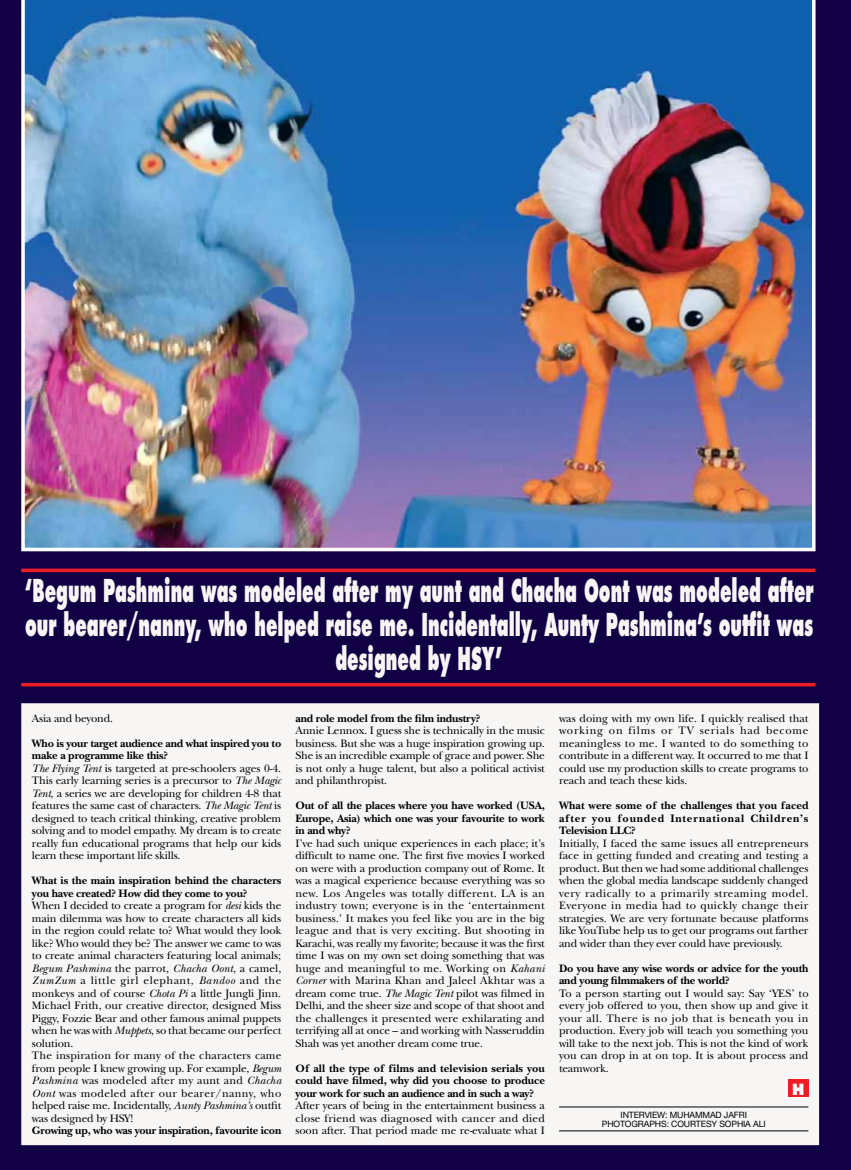
<style>
.page{position:relative;width:851px;height:1170px;background:#fff}
.page>*{position:absolute;margin:0;border:0;box-sizing:border-box;transform-origin:0 0}
.t1{font:800 30.62px/33.8px "Futura Std";color:#f7f6f5;text-align:center;scale:.54 1}
.t2{font:800 15px "Futura Std";color:#fff}
.t3{font:11.25px/12.5px "New Baskerville Std";letter-spacing:-.015em;color:#000;text-align:justify}
.t4{font:700 11.25px/12.5px "New Baskerville Std";letter-spacing:-.015em;color:#000;text-align:justify}
.t5{font:8.75px/8.8px "Helvetica Neue LT Std";letter-spacing:-.015em;color:#000;text-align:center}
.s1{font-weight:700}
.s2{font-style:italic}
</style>
<div class="page">
<div style="left:0;top:0;width:850px;height:1169px;background:#110043"></div>
<svg style="left:21px;top:568px;width:794px;height:4px;background:#cb1828"></svg>
<hr style="left:21px;top:683px;width:794px;height:3px;background:#ed1d24">
<div style="left:21px;top:703px;width:798px;height:441px;background:#f7f6f5"></div>
<hr style="left:559px;top:1106px;width:249px;height:1px;background:#000">
<hr style="left:559px;top:1130px;width:249px;height:1px;background:#000">
<img style="left:21px;top:0;width:794px;height:551px">
<div style="left:788px;top:1079px;width:20px;height:18px;background:#ed1d24"></div>
<h1 class="t1" style="left:24px;top:574px;width:1462px">‘Begum Pashmina was modeled after my aunt and Chacha Oont was modeled after our bearer/nanny, who helped raise me. Incidentally, Aunty Pashmina’s outfit was designed by HSY’</h1>
<p class="t3" style="left:32px;top:711px;width:83px">Asia and beyond.</p>
<p class="t3" style="left:32px;top:736px;width:251px;text-align:left"><span class="s1">Who is your target audience and what inspired you to make a programme like this?<br></span><span class="s2">The Flying Tent</span> is targeted at pre-schoolers ages 0-4.<br>This early learning series is a precursor to <span class="s2">The Magic Tent</span>, a series we are developing for children 4-8 that features the same cast of characters. <span class="s2">The Magic Tent</span> is designed to teach critical thinking, creative problem solving and to model empathy. My dream is to create really fun educational programs that help our kids learn these important life skills.</p>
<p class="t3" style="left:32px;top:874px;width:251px;text-align:left"><span class="s1">What is the main inspiration behind the characters you have created? How did they come to you?<br></span>When I decided to create a program for <span class="s2">desi</span> kids the main dilemma was how to create characters all kids in the region could relate to? What would they look like? Who would they be? The answer we came to was to create animal characters featuring local animals; <span class="s2">Begum Pashmina</span> the parrot, <span class="s2">Chacha Oont</span>, a camel, <span class="s2">ZumZum</span> a little girl elephant, <span class="s2">Bandoo</span> and the monkeys and of course <span class="s2">Chota Pi</span> a little Jungli Jinn.<br>Michael Frith, our creative director, designed Miss Piggy, Fozzie Bear and other famous animal puppets when he was with <span class="s2">Muppets</span>, so that became our perfect solution.<br>The inspiration for many of the characters came from people I knew growing up. For example, <span class="s2">Begum Pashmina</span> was modeled after my aunt and <span class="s2">Chacha Oont</span> was modeled after our bearer/nanny, who helped raise me. Incidentally, <span class="s2">Aunty Pashmina’s</span> outfit was designed by HSY!</p>
<p class="t4" style="left:32px;top:1124px;width:251px">Growing up, who was your inspiration, favourite icon</p>
<p class="t4" style="left:295px;top:711px;width:186px">and role model from the film industry?</p>
<p class="t3" style="left:295px;top:724px;width:251px">Annie Lennox. I guess she is technically in the music business. But she was a huge inspiration growing up.<br>She is an incredible example of grace and power. She is not only a huge talent, but also a political activist and philanthropist.</p>
<p class="t4" style="left:295px;top:799px;width:251px">Out of all the places where you have worked (USA, Europe, Asia) which one was your favourite to work in and why?</p>
<p class="t3" style="left:295px;top:836px;width:251px">I’ve had such unique experiences in each place; it’s difficult to name one. The first five movies I worked on were with a production company out of Rome. It was a magical experience because everything was so new. Los Angeles was totally different. LA is an industry town; everyone is in the ‘entertainment business.’ It makes you feel like you are in the big league and that is very exciting. But shooting in Karachi, was really my favorite; because it was the first time I was on my own set doing something that was huge and meaningful to me. Working on <span class="s2">Kahani Corner</span> with Marina Khan and Jaleel Akhtar was a dream come true. <span class="s2">The Magic Tent</span> pilot was filmed in Delhi, and the sheer size and scope of that shoot and the challenges it presented were exhilarating and terrifying all at once – and working with Nasseruddin Shah was yet another dream come true.</p>
<p class="t4" style="left:295px;top:1061px;width:251px">Of all the type of films and television serials you could have filmed, why did you choose to produce your work for such an audience and in such a way?</p>
<p class="t3" style="left:295px;top:1099px;width:251px">After years of being in the entertainment business a close friend was diagnosed with cancer and died soon after. That period made me re-evaluate what I</p>
<p class="t3" style="left:559px;top:711px;width:251px">was doing with my own life. I quickly realised that working on films or TV serials had become meaningless to me. I wanted to do something to contribute in a different way. It occurred to me that I could use my production skills to create programs to reach and teach these kids.</p>
<p class="t4" style="left:559px;top:799px;width:251px">What were some of the challenges that you faced after you founded International Children’s Television LLC?</p>
<p class="t3" style="left:559px;top:836px;width:251px">Initially, I faced the same issues all entrepreneurs face in getting funded and creating and testing a product. But then we had some additional challenges when the global media landscape suddenly changed very radically to a primarily streaming model.<br>Everyone in media had to quickly change their strategies. We are very fortunate because platforms like YouTube help us to get our programs out farther and wider than they ever could have previously.</p>
<p class="t4" style="left:559px;top:961px;width:251px">Do you have any wise words or advice for the youth and young filmmakers of the world?</p>
<p class="t3" style="left:559px;top:986px;width:251px">To a person starting out I would say: Say ‘YES’ to every job offered to you, then show up and give it your all. There is no job that is beneath you in production. Every job will teach you something you will take to the next job. This is not the kind of work you can drop in at on top. It is about process and teamwork.</p>
<p class="t5" style="left:601px;top:1110px;width:164px">INTERVI EW: MUHAMMAD JAFRI<br>PHOTOGRAPHS: COURTESY SOPHIA ALI</p>
<h2 class="t2" style="left:792px;top:1079px;width:12px">H</h2>
</div>
